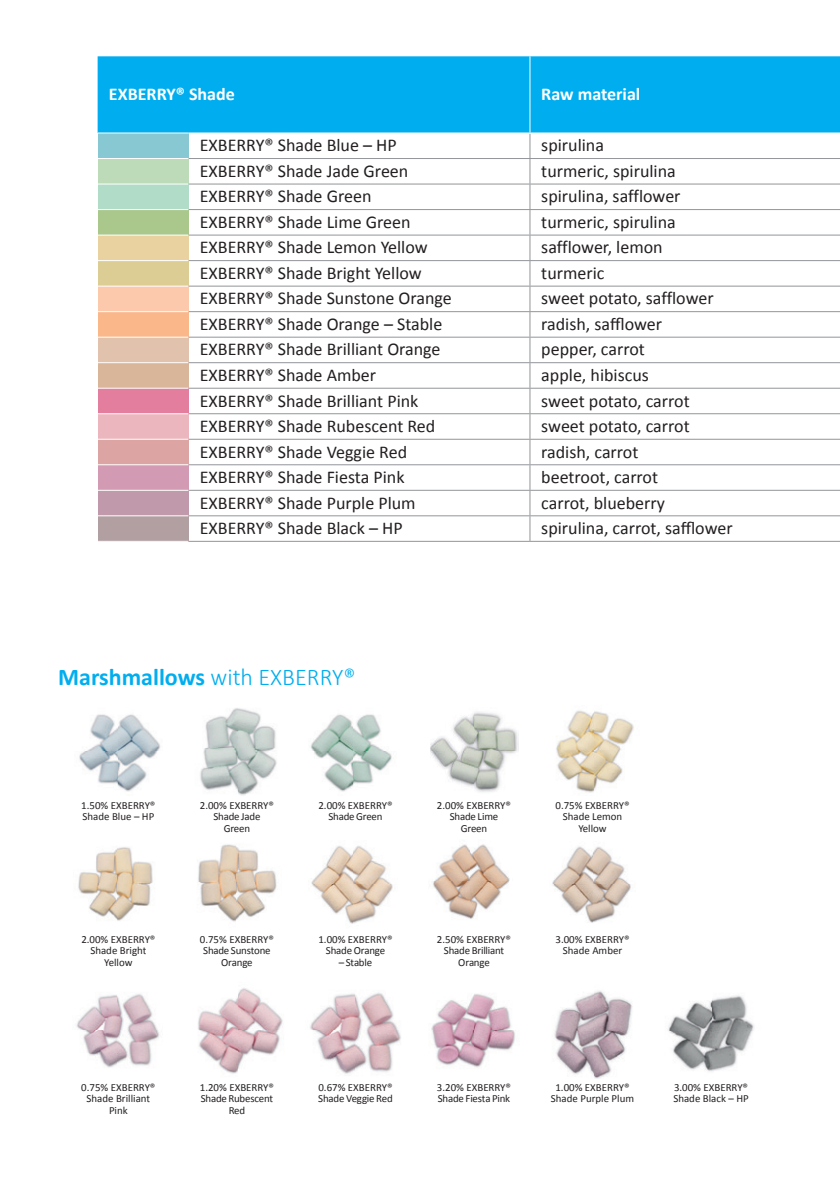
<style>
.page{position:relative;width:840px;height:1191px;background:#fff}
.page>*{position:absolute;margin:0;border:0;box-sizing:border-box;transform-origin:0 0}
.t1{font:700 24px "Calibri";color:#00aeef}
.t2{font:18px "Calibri";color:#231f20}
.t3{font:700 18px "Calibri";color:#fff}
.t4{font:10.8px/11.2px "Calibri";color:#231f20;text-align:center}
.t5{font:10.8px/11.2px "Calibri";letter-spacing:-.02em;color:#231f20;text-align:center}
.s1{font-weight:300}
</style>
<div class="page">
<div style="left:98px;top:56px;width:741px;height:77px;background:#00aeef"></div>
<div style="left:98px;top:133px;width:90px;height:25px;background:#88c8d2"></div>
<div style="left:98px;top:158px;width:90px;height:26px;background:#bddbb9"></div>
<div style="left:98px;top:184px;width:90px;height:25px;background:#b1dcc7"></div>
<div style="left:98px;top:209px;width:90px;height:26px;background:#aac88c"></div>
<div style="left:98px;top:235px;width:90px;height:26px;background:#e9d2a0"></div>
<div style="left:98px;top:261px;width:90px;height:25px;background:#dccd94"></div>
<div style="left:98px;top:286px;width:90px;height:26px;background:#fcc9ad"></div>
<div style="left:98px;top:312px;width:90px;height:25px;background:#fab78a"></div>
<div style="left:98px;top:337px;width:90px;height:26px;background:#e1c3ad"></div>
<div style="left:98px;top:363px;width:90px;height:25px;background:#d9b59a"></div>
<div style="left:98px;top:388px;width:90px;height:26px;background:#e47e9e"></div>
<div style="left:98px;top:414px;width:90px;height:25px;background:#ebb6be"></div>
<div style="left:98px;top:439px;width:90px;height:26px;background:#dda4a4"></div>
<div style="left:98px;top:465px;width:90px;height:25px;background:#d39ab3"></div>
<div style="left:98px;top:490px;width:90px;height:26px;background:#c09aaa"></div>
<div style="left:98px;top:516px;width:90px;height:25px;background:#b19fa2"></div>
<hr style="left:188px;top:158px;width:341px;height:1px;background:#939598">
<hr style="left:188px;top:184px;width:341px;height:1px;background:#939598">
<hr style="left:188px;top:209px;width:341px;height:1px;background:#939598">
<hr style="left:188px;top:235px;width:341px;height:1px;background:#939598">
<hr style="left:188px;top:260px;width:341px;height:1px;background:#939598">
<hr style="left:188px;top:286px;width:341px;height:1px;background:#939598">
<hr style="left:188px;top:311px;width:341px;height:1px;background:#939598">
<hr style="left:188px;top:337px;width:341px;height:1px;background:#939598">
<hr style="left:188px;top:362px;width:341px;height:1px;background:#939598">
<hr style="left:188px;top:388px;width:341px;height:1px;background:#939598">
<hr style="left:188px;top:413px;width:341px;height:1px;background:#939598">
<hr style="left:188px;top:439px;width:341px;height:1px;background:#939598">
<hr style="left:188px;top:464px;width:341px;height:1px;background:#939598">
<hr style="left:188px;top:490px;width:341px;height:1px;background:#939598">
<hr style="left:188px;top:515px;width:341px;height:1px;background:#939598">
<hr style="left:188px;top:541px;width:341px;height:1px;background:#939598">
<hr style="left:529px;top:158px;width:310px;height:1px;background:#939598">
<hr style="left:529px;top:184px;width:310px;height:1px;background:#939598">
<hr style="left:529px;top:209px;width:310px;height:1px;background:#939598">
<hr style="left:529px;top:235px;width:310px;height:1px;background:#939598">
<hr style="left:529px;top:260px;width:310px;height:1px;background:#939598">
<hr style="left:529px;top:286px;width:310px;height:1px;background:#939598">
<hr style="left:529px;top:311px;width:310px;height:1px;background:#939598">
<hr style="left:529px;top:337px;width:310px;height:1px;background:#939598">
<hr style="left:529px;top:362px;width:310px;height:1px;background:#939598">
<hr style="left:529px;top:388px;width:310px;height:1px;background:#939598">
<hr style="left:529px;top:413px;width:310px;height:1px;background:#939598">
<hr style="left:529px;top:439px;width:310px;height:1px;background:#939598">
<hr style="left:529px;top:464px;width:310px;height:1px;background:#939598">
<hr style="left:529px;top:490px;width:310px;height:1px;background:#939598">
<hr style="left:529px;top:515px;width:310px;height:1px;background:#939598">
<hr style="left:529px;top:541px;width:310px;height:1px;background:#939598">
<hr style="left:98px;top:158px;width:90px;height:1px;background:#fff">
<hr style="left:98px;top:184px;width:90px;height:1px;background:#fff">
<hr style="left:98px;top:209px;width:90px;height:1px;background:#fff">
<hr style="left:98px;top:235px;width:90px;height:1px;background:#fff">
<hr style="left:98px;top:260px;width:90px;height:1px;background:#fff">
<hr style="left:98px;top:286px;width:90px;height:1px;background:#fff">
<hr style="left:98px;top:311px;width:90px;height:1px;background:#fff">
<hr style="left:98px;top:337px;width:90px;height:1px;background:#fff">
<hr style="left:98px;top:362px;width:90px;height:1px;background:#fff">
<hr style="left:98px;top:388px;width:90px;height:1px;background:#fff">
<hr style="left:98px;top:413px;width:90px;height:1px;background:#fff">
<hr style="left:98px;top:439px;width:90px;height:1px;background:#fff">
<hr style="left:98px;top:464px;width:90px;height:1px;background:#fff">
<hr style="left:98px;top:490px;width:90px;height:1px;background:#fff">
<hr style="left:98px;top:515px;width:90px;height:1px;background:#fff">
<hr style="left:529px;top:56px;width:1px;height:77px;background:#fff">
<svg style="left:529px;top:134px;width:1px;height:407px"></svg>
<hr style="left:98px;top:133px;width:90px;height:1px;background:#fff">
<img style="left:79px;top:714px;width:81px;height:78px">
<img style="left:78px;top:847px;width:75px;height:74px">
<img style="left:76px;top:994px;width:84px;height:74px">
<img style="left:200px;top:708px;width:77px;height:87px">
<img style="left:198px;top:844px;width:79px;height:78px">
<img style="left:198px;top:988px;width:85px;height:86px">
<img style="left:310px;top:714px;width:82px;height:78px">
<img style="left:311px;top:846px;width:82px;height:78px">
<img style="left:310px;top:992px;width:91px;height:82px">
<img style="left:430px;top:712px;width:88px;height:80px">
<img style="left:433px;top:844px;width:77px;height:75px">
<img style="left:431px;top:994px;width:84px;height:74px">
<img style="left:556px;top:710px;width:78px;height:83px">
<img style="left:552px;top:846px;width:79px;height:77px">
<img style="left:554px;top:991px;width:79px;height:87px">
<img style="left:668px;top:995px;width:86px;height:77px">
<p class="t3" style="left:109px;top:81px;width:127px">EXBERRY® Shade</p>
<p class="t3" style="left:541px;top:81px;width:100px">Raw material</p>
<p class="t2" style="left:200px;top:133px;width:198px">EXBERRY® Shade Blue – HP</p>
<p class="t2" style="left:541px;top:133px;width:64px">spirulina</p>
<p class="t2" style="left:200px;top:158px;width:210px">EXBERRY® Shade Jade Green</p>
<p class="t2" style="left:541px;top:158px;width:136px">turmeric, spirulina</p>
<p class="t2" style="left:200px;top:184px;width:173px">EXBERRY® Shade Green</p>
<p class="t2" style="left:541px;top:184px;width:141px">spirulina, safflower</p>
<p class="t2" style="left:200px;top:209px;width:212px">EXBERRY® Shade Lime Green</p>
<p class="t2" style="left:541px;top:209px;width:136px">turmeric, spirulina</p>
<p class="t2" style="left:200px;top:235px;width:229px">EXBERRY® Shade Lemon Yellow</p>
<p class="t2" style="left:541px;top:235px;width:123px">safflower, lemon</p>
<p class="t2" style="left:200px;top:260px;width:223px">EXBERRY® Shade Bright Yellow</p>
<p class="t2" style="left:541px;top:260px;width:65px">turmeric</p>
<p class="t2" style="left:200px;top:286px;width:253px">EXBERRY® Shade Sunstone Orange</p>
<p class="t2" style="left:541px;top:286px;width:174px">sweet potato, safflower</p>
<p class="t2" style="left:200px;top:311px;width:244px">EXBERRY® Shade Orange – Stable</p>
<p class="t2" style="left:541px;top:311px;width:122px">radish, safflower</p>
<p class="t2" style="left:200px;top:337px;width:242px">EXBERRY® Shade Brilliant Orange</p>
<p class="t2" style="left:541px;top:337px;width:105px">pepper, carrot</p>
<p class="t2" style="left:200px;top:362px;width:178px">EXBERRY® Shade Amber</p>
<p class="t2" style="left:541px;top:362px;width:109px">apple, hibiscus</p>
<p class="t2" style="left:200px;top:388px;width:220px">EXBERRY® Shade Brilliant Pink</p>
<p class="t2" style="left:541px;top:388px;width:150px">sweet potato, carrot</p>
<p class="t2" style="left:200px;top:413px;width:237px">EXBERRY® Shade Rubescent Red</p>
<p class="t2" style="left:541px;top:413px;width:150px">sweet potato, carrot</p>
<p class="t2" style="left:200px;top:439px;width:209px">EXBERRY® Shade Veggie Red</p>
<p class="t2" style="left:541px;top:439px;width:99px">radish, carrot</p>
<p class="t2" style="left:200px;top:464px;width:206px">EXBERRY® Shade Fiesta Pink</p>
<p class="t2" style="left:541px;top:464px;width:118px">beetroot, carrot</p>
<p class="t2" style="left:200px;top:490px;width:217px">EXBERRY® Shade Purple Plum</p>
<p class="t2" style="left:541px;top:490px;width:125px">carrot, blueberry</p>
<p class="t2" style="left:200px;top:515px;width:204px">EXBERRY® Shade Black – HP</p>
<p class="t2" style="left:541px;top:515px;width:193px">spirulina, carrot, safflower</p>
<h1 class="t1" style="left:58px;top:659px;width:299px">Marshmallows <span class="s1">with EXBERRY®</span></h1>
<p class="t4" style="left:81px;top:799px;width:76px;text-align:left">1.50% EXBERRY®<br>Shade Blue – HP</p>
<p class="t5" style="left:200px;top:799px;width:76px">2.00% EXBERRY®<br>Shade Jade<br>Green</p>
<p class="t4" style="left:318px;top:799px;width:76px">2.00% EXBERRY®<br>Shade Green</p>
<p class="t4" style="left:436px;top:799px;width:76px">2.00% EXBERRY®<br>Shade Lime<br>Green</p>
<p class="t4" style="left:555px;top:799px;width:76px">0.75% EXBERRY®<br>Shade Lemon<br>Yellow</p>
<p class="t4" style="left:81px;top:933px;width:76px">2.00% EXBERRY®<br>Shade Bright<br>Yellow</p>
<p class="t4" style="left:200px;top:933px;width:76px">0.75% EXBERRY®<br>Shade Sunstone<br>Orange</p>
<p class="t4" style="left:318px;top:933px;width:76px">1.00% EXBERRY®<br>Shade Orange</p>
<p class="t4" style="left:338px;top:956px;width:35px">– Stable</p>
<p class="t4" style="left:436px;top:933px;width:76px">2.50% EXBERRY®<br>Shade Brilliant<br>Orange</p>
<p class="t4" style="left:555px;top:933px;width:76px">3.00% EXBERRY®<br>Shade Amber</p>
<p class="t4" style="left:81px;top:1081px;width:76px">0.75% EXBERRY®<br>Shade Brilliant<br>Pink</p>
<p class="t5" style="left:200px;top:1081px;width:76px">1.20% EXBERRY®<br>Shade Rubescent<br>Red</p>
<p class="t4" style="left:318px;top:1081px;width:76px;text-align:left">0.67% EXBERRY®<br>Shade Veggie Red</p>
<p class="t4" style="left:436px;top:1081px;width:76px;text-align:left">3.20% EXBERRY®<br>Shade Fiesta Pink</p>
<p class="t4" style="left:550px;top:1081px;width:85px">1.00% EXBERRY®<br>Shade Purple Plum</p>
<p class="t4" style="left:673px;top:1081px;width:77px;text-align:left">3.00% EXBERRY®<br>Shade Black – HP</p>
</div>
